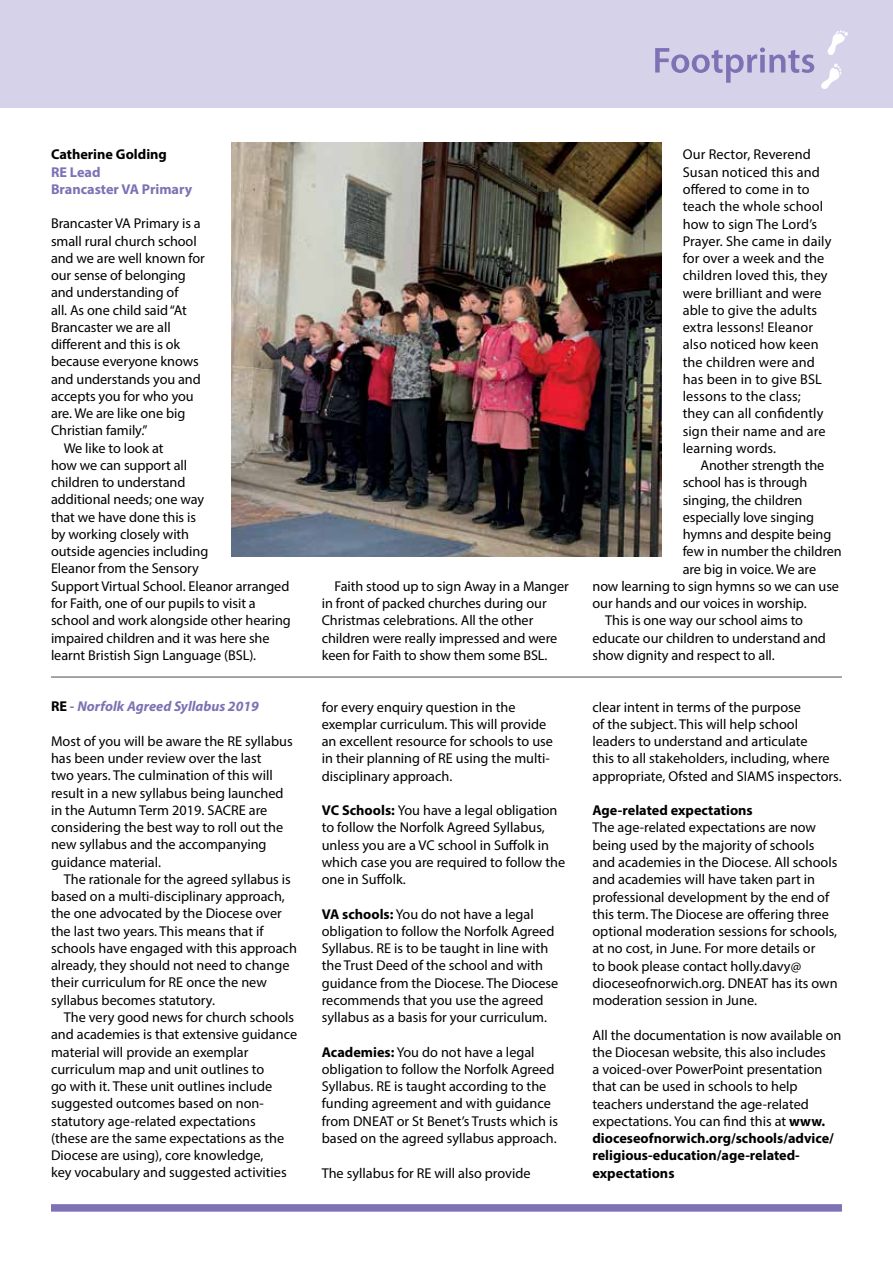
<style>
.page{position:relative;width:893px;height:1263px;background:#fff}
.page>*{position:absolute;margin:0;border:0;box-sizing:border-box;transform-origin:0 0}
.t1{font:14.25px/17.2px "Myriad Pro";color:#000}
.t2{font:700 14.25px "Myriad Pro";color:#000}
.t3{font:italic 700 14.25px "Myriad Pro";color:#7e71b4}
.t4{font:700 14.25px/17.2px "Myriad Pro";color:#7e71b4}
.s1{font-style:normal;color:#000}
.s2{font-style:normal}
.s3{font-weight:700}
</style>
<div class="page">
<div style="left:0;top:0;width:893px;height:107px;background:#d6d2e9"></div>
<svg style="left:655px;top:47px;width:159px;height:36px"></svg>
<svg style="left:821px;top:63px;width:20px;height:26px"></svg>
<svg style="left:827px;top:30px;width:21px;height:25px"></svg>
<div style="left:51px;top:1204px;width:791px;height:8px;background:#7e71b4"></div>
<img style="left:231px;top:142px;width:430px;height:414px">
<hr style="left:51px;top:677px;width:791px;height:1px;background:#4d4d4f">
<p class="t2" style="left:51px;top:145px;width:117px">Catherine Golding</p>
<p class="t4" style="left:51px;top:163px;width:143px">RE Lead<br>Brancaster VA Primary</p>
<p class="t1" style="left:51px;top:215px;width:151px">Brancaster VA Primary is a</p>
<p class="t1" style="left:51px;top:232px;width:147px">small rural church school</p>
<p class="t1" style="left:51px;top:249px;width:155px">and we are well known for</p>
<p class="t1" style="left:51px;top:266px;width:136px">our sense of belonging</p>
<p class="t1" style="left:51px;top:284px;width:129px">and understanding of</p>
<p class="t1" style="left:51px;top:301px;width:137px">all. As one child said “At</p>
<p class="t1" style="left:51px;top:318px;width:121px">Brancaster we are all</p>
<p class="t1" style="left:51px;top:335px;width:131px">different and this is ok</p>
<p class="t1" style="left:51px;top:353px;width:149px">because everyone knows</p>
<p class="t1" style="left:51px;top:370px;width:151px">and understands you and</p>
<p class="t1" style="left:51px;top:387px;width:144px">accepts you for who you</p>
<p class="t1" style="left:51px;top:404px;width:136px">are. We are like one big</p>
<p class="t1" style="left:51px;top:422px;width:98px">Christian family.”</p>
<p class="t1" style="left:64px;top:439px;width:101px">We like to look at</p>
<p class="t1" style="left:51px;top:456px;width:138px">how we can support all</p>
<p class="t1" style="left:51px;top:473px;width:136px">children to understand</p>
<p class="t1" style="left:51px;top:491px;width:155px">additional needs; one way</p>
<p class="t1" style="left:51px;top:508px;width:147px">that we have done this is</p>
<p class="t1" style="left:51px;top:525px;width:140px">by working closely with</p>
<p class="t1" style="left:51px;top:543px;width:159px">outside agencies including</p>
<p class="t1" style="left:51px;top:560px;width:149px">Eleanor from the Sensory</p>
<p class="t1" style="left:51px;top:577px;width:240px">Support Virtual School. Eleanor arranged</p>
<p class="t1" style="left:51px;top:594px;width:206px">for Faith, one of our pupils to visit a</p>
<p class="t1" style="left:51px;top:612px;width:241px">school and work alongside other hearing</p>
<p class="t1" style="left:51px;top:629px;width:220px">impaired children and it was here she</p>
<p class="t1" style="left:51px;top:646px;width:207px">learnt Bristish Sign Language (BSL).</p>
<p class="t3" style="left:51px;top:697px;width:209px"><span class="s1">RE</span> <span class="s2">-</span> Norfolk Agreed Syllabus 2019</p>
<p class="t1" style="left:51px;top:732px;width:243px">Most of you will be aware the RE syllabus has been under review over the last<br>two years. The culmination of this will result in a new syllabus being launched in the Autumn Term 2019. SACRE are considering the best way to roll out the new syllabus and the accompanying guidance material.</p>
<p class="t1" style="left:51px;top:870px;width:247px;text-indent:13px">The rationale for the agreed syllabus is based on a multi-disciplinary approach, the one advocated by the Diocese over the last two years. This means that if schools have engaged with this approach already, they should not need to change their curriculum for RE once the new syllabus becomes statutory.</p>
<p class="t1" style="left:51px;top:1008px;width:248px;text-indent:13px">The very good news for church schools and academies is that extensive guidance material will provide an exemplar curriculum map and unit outlines to<br>go with it. These unit outlines include suggested outcomes based on non&shy;statutory age-related expectations<br>(these are the same expectations as the Diocese are using), core knowledge,<br>key vocabulary and suggested activities</p>
<p class="t1" style="left:322px;top:577px;width:248px;text-indent:13px">Faith stood up to sign Away in a Manger in front of packed churches during our Christmas celebrations. All the other children were really impressed and were keen for Faith to show them some BSL.</p>
<p class="t1" style="left:322px;top:698px;width:233px">for every enquiry question in the exemplar curriculum. This will provide an excellent resource for schools to use in their planning of RE using the multi&shy;disciplinary approach.</p>
<p class="t1" style="left:322px;top:801px;width:245px"><span class="s3">VC Schools:</span> You have a legal obligation to follow the Norfolk Agreed Syllabus, unless you are a VC school in Suffolk in which case you are required to follow the one in Suffolk.</p>
<p class="t1" style="left:322px;top:905px;width:238px"><span class="s3">VA schools:</span> You do not have a legal obligation to follow the Norfolk Agreed Syllabus. RE is to be taught in line with the Trust Deed of the school and with guidance from the Diocese. The Diocese recommends that you use the agreed syllabus as a basis for your curriculum.</p>
<p class="t1" style="left:322px;top:1043px;width:238px"><span class="s3">Academies:</span> You do not have a legal obligation to follow the Norfolk Agreed Syllabus. RE is taught according to the funding agreement and with guidance from DNEAT or St Benet’s Trusts which is based on the agreed syllabus approach.</p>
<p class="t1" style="left:322px;top:1164px;width:210px">The syllabus for RE will also provide</p>
<p class="t1" style="left:683px;top:146px;width:150px">Our Rector, Reverend<br>Susan noticed this and offered to come in to teach the whole school how to sign The Lord’s<br>Prayer. She came in daily for over a week and the children loved this, they were brilliant and were able to give the adults extra lessons! Eleanor also noticed how keen the children were and has been in to give BSL lessons to the class;<br>they can all confidently sign their name and are learning words.</p>
<p class="t1" style="left:700px;top:456px;width:125px">Another strength the</p>
<p class="t1" style="left:683px;top:474px;width:126px">school has is through</p>
<p class="t1" style="left:683px;top:491px;width:121px">singing, the children</p>
<p class="t1" style="left:683px;top:508px;width:133px">especially love singing</p>
<p class="t1" style="left:683px;top:525px;width:150px">hymns and despite being</p>
<p class="t1" style="left:683px;top:543px;width:161px">few in number the children</p>
<p class="t1" style="left:683px;top:560px;width:135px">are big in voice. We are</p>
<p class="t1" style="left:592px;top:577px;width:248px">now learning to sign hymns so we can use</p>
<p class="t1" style="left:592px;top:595px;width:216px">our hands and our voices in worship.</p>
<p class="t1" style="left:605px;top:612px;width:199px">This is one way our school aims to</p>
<p class="t1" style="left:592px;top:629px;width:235px">educate our children to understand and</p>
<p class="t1" style="left:592px;top:646px;width:184px">show dignity and respect to all.</p>
<p class="t1" style="left:592px;top:698px;width:251px">clear intent in terms of the purpose<br>of the subject. This will help school leaders to understand and articulate<br>this to all stakeholders, including, where appropriate, Ofsted and SIAMS inspectors.</p>
<p class="t2" style="left:592px;top:801px;width:162px">Age-related expectations</p>
<p class="t1" style="left:592px;top:819px;width:247px">The age-related expectations are now being used by the majority of schools and academies in the Diocese. All schools and academies will have taken part in professional development by the end of this term. The Diocese are offering three optional moderation sessions for schools, at no cost, in June. For more details or<br>to book please contact holly.davy@ dioceseofnorwich.org. DNEAT has its own moderation session in June.</p>
<p class="t1" style="left:592px;top:1026px;width:251px">All the documentation is now available on the Diocesan website, this also includes<br>a voiced-over PowerPoint presentation that can be used in schools to help teachers understand the age-related expectations. You can find this at <span class="s3">www. dioceseofnorwich.org/schools/advice/ religious-education/age-related&shy;expectations</span></p>
</div>
